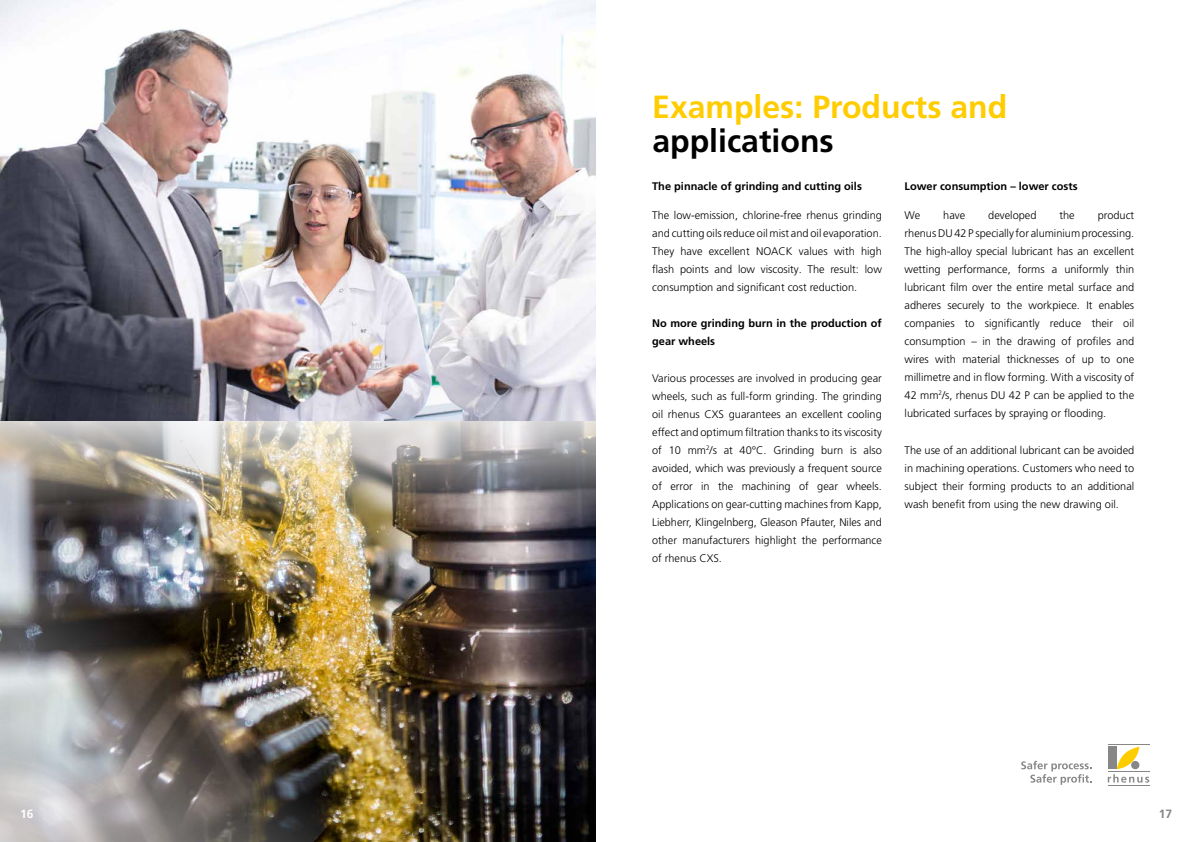
<style>
.page{position:relative;width:1191px;height:842px;background:#fff}
.page>*{position:absolute;margin:0;border:0;box-sizing:border-box;transform-origin:0 0}
.t1{font:700 32px "Frutiger LT Pro";color:#fc0}
.t2{font:700 32px "Frutiger LT Pro";color:#000}
.t3{font:700 12px "Frutiger LT Pro";color:#fff}
.t4{font:700 12px "Frutiger LT Pro";color:#878787}
.t5{font:300 11px/18px "Frutiger LT Pro";color:#000;text-align:justify}
.t6{font:700 11px/18px "Frutiger LT Pro";color:#000}
</style>
<div class="page">
<svg style="left:1107px;top:747px;width:42px;height:36px"></svg>
<div style="left:1107px;top:747px;width:9px;height:22px;background:#878787"></div>
<div style="left:1131px;top:761px;width:8px;height:8px;background:#878787;border-radius:50%"></div>
<hr style="left:1107px;top:744px;width:42px;height:1px;background:#878787">
<hr style="left:1107px;top:771px;width:42px;height:1px;background:#878787">
<hr style="left:1107px;top:785px;width:42px;height:1px;background:#878787">
<svg style="left:1021px;top:761px;width:70px;height:24px"></svg>
<img style="left:0;top:0;width:595px;height:842px">
<img style="left:0;top:421px;width:596px;height:101px">
<img style="left:0;top:466px;width:348px;height:376px">
<h1 class="t1" style="left:652px;top:88px;width:357px">Examples: Products and</h1>
<h1 class="t2" style="left:652px;top:122px;width:183px">applications</h1>
<p class="t6" style="left:652px;top:177px;width:211px">The pinnacle of grinding and cutting oils</p>
<p class="t5" style="left:652px;top:206px;width:231px">The low-emission, chlorine-free rhenus grinding and cutting oils reduce oil mist and oil evaporation.<br>They have excellent NOACK values with high flash points and low viscosity. The result: low consumption and significant cost reduction.</p>
<p class="t6" style="left:652px;top:315px;width:231px">No more grinding burn in the production of gear wheels</p>
<p class="t5" style="left:652px;top:369px;width:231px">Various processes are involved in producing gear wheels, such as full-form grinding. The grinding oil rhenus CXS guarantees an excellent cooling effect and optimum filtration thanks to its viscosity of 10 mm<sup>2</sup>/s at 40°C. Grinding burn is also avoided, which was previously a frequent source of error in the machining of gear wheels.<br>Applications on gear-cutting machines from Kapp, Liebherr, Klingelnberg, Gleason Pfauter, Niles and other manufacturers highlight the performance of rhenus CXS.</p>
<p class="t6" style="left:904px;top:177px;width:174px">Lower consumption – lower costs</p>
<p class="t5" style="left:904px;top:206px;width:17px">We</p>
<p class="t5" style="left:943px;top:206px;width:23px">have</p>
<p class="t5" style="left:988px;top:206px;width:50px">developed</p>
<p class="t5" style="left:1059px;top:206px;width:17px">the</p>
<p class="t5" style="left:904px;top:206px;width:231px;text-indent:193px">product rhenus DU 42 P specially for aluminium processing.<br>The high-alloy special lubricant has an excellent wetting performance, forms a uniformly thin lubricant film over the entire metal surface and adheres securely to the workpiece. It enables companies to significantly reduce their oil consumption – in the drawing of profiles and wires with material thicknesses of up to one millimetre and in flow forming. With a viscosity of 42 mm<sup>2</sup>/s, rhenus DU 42 P can be applied to the lubricated surfaces by spraying or flooding.</p>
<p class="t5" style="left:904px;top:441px;width:231px">The use of an additional lubricant can be avoided in machining operations. Customers who need to subject their forming products to an additional wash benefit from using the new drawing oil.</p>
<p class="t3" style="left:20px;top:807px;width:15px">16</p>
<p class="t4" style="left:1158px;top:807px;width:15px">17</p>
</div>
